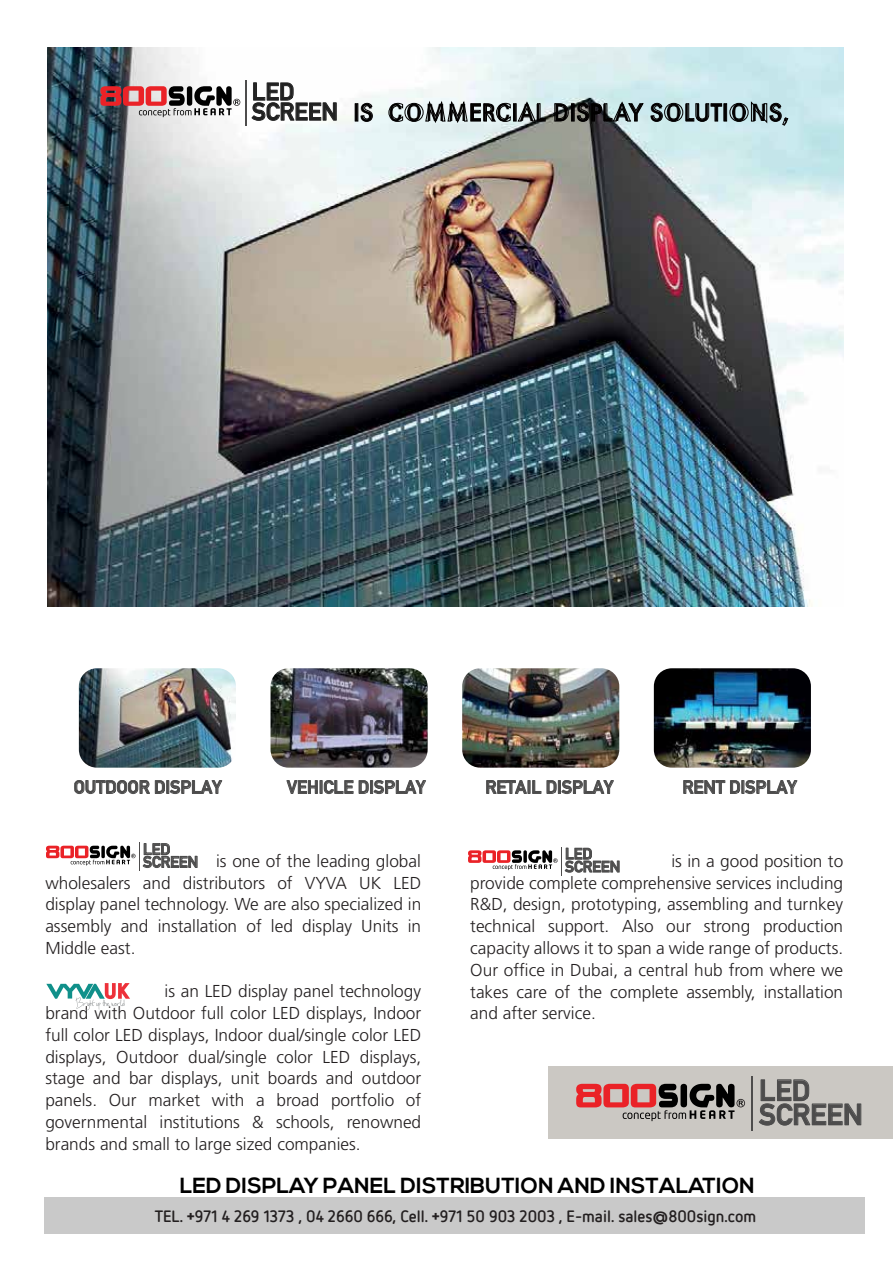
<style>
.page{position:relative;width:893px;height:1263px;background:#fff}
.page>*{position:absolute;margin:0;border:0;box-sizing:border-box;transform-origin:0 0}
.t1{font:29.4px/24.2px "Alte DIN1451 Mittelschriftgepraegt";color:#4d4c4c}
.t2{font:24.3px/20.1px "Alte DIN1451 Mittelschriftgepraegt";color:#212121}
.t3{font:23.1px "Helvetica LTMM 201 1000";letter-spacing:.105em;color:#020000}
.t4{font:700 21.75px "Nexa";color:#000}
.t5{font:18px "Alte DIN1451 Mittelschriftgepraegt";color:#4d4c4c}
.t6{font:300 17.25px/21.8px "Frutiger";color:#231f20;text-align:justify}
.t7{font:700 16.5px "Netto OT";color:#231f20}
.t8{font:15.6px/12.9px "Alte DIN1451 Mittelschriftgepraegt";color:#4d4c4c}
.s1{font-family:"Helvetica LTMM 201 933"}
.s2{font-family:"Helvetica LTMM 201 867"}
.s3{font-family:"Helvetica LTMM 134 600"}
.s4{font-family:"Helvetica LTMM 201 800"}
.s5{font-family:"Helvetica LTMM 201 734"}
.s6{font-family:"Nexa"}
</style>
<div class="page">
<svg style="left:74px;top:780px;width:148px;height:15px"></svg>
<svg style="left:683px;top:780px;width:114px;height:15px"></svg>
<svg style="left:486px;top:780px;width:128px;height:14px"></svg>
<svg style="left:286px;top:780px;width:140px;height:15px"></svg>
<img style="left:79px;top:668px;width:157px;height:100px">
<img style="left:654px;top:668px;width:157px;height:100px">
<img style="left:462px;top:668px;width:157px;height:100px">
<img style="left:271px;top:668px;width:157px;height:100px">
<img style="left:48px;top:48px;width:795px;height:559px">
<svg style="left:46px;top:842px;width:152px;height:29px"></svg>
<svg style="left:468px;top:847px;width:152px;height:28px"></svg>
<svg style="left:46px;top:983px;width:84px;height:27px"></svg>
<div style="left:548px;top:1066px;width:345px;height:73px;background:#cbc8c3"></div>
<svg style="left:576px;top:1084px;width:169px;height:37px"></svg>
<hr style="left:751px;top:1077px;width:1px;height:54px;background:#4d4c4c">
<svg style="left:759px;top:1079px;width:103px;height:47px"></svg>
<svg style="left:360px;top:103px;width:13px;height:19px"></svg>
<svg style="left:388px;top:100px;width:123px;height:24px"></svg>
<div style="left:513px;top:103px;width:4px;height:18px;border:1px solid #020000"></div>
<svg style="left:517px;top:101px;width:29px;height:21px"></svg>
<svg style="left:554px;top:103px;width:15px;height:19px"></svg>
<div style="left:571px;top:103px;width:4px;height:18px;border:1px solid #020000"></div>
<svg style="left:577px;top:101px;width:67px;height:21px"></svg>
<svg style="left:650px;top:103px;width:72px;height:19px"></svg>
<div style="left:724px;top:103px;width:3px;height:18px;border:1px solid #020000"></div>
<svg style="left:729px;top:101px;width:60px;height:25px"></svg>
<svg style="left:100px;top:86px;width:140px;height:31px"></svg>
<hr style="left:245px;top:80px;width:1px;height:45px;background:#4d4c4c">
<svg style="left:251px;top:82px;width:86px;height:43px"></svg>
<div style="left:44px;top:1198px;width:820px;height:36px;background:#c9c9c9"></div>
<h2 class="t2" style="left:252px;top:82px;width:88px">LED<br>SCREEN</h2>
<h3 class="t3" style="left:353px;top:100px;width:437px"><span class="s1">I</span>S CO MME<span class="s2">R</span>C<span class="s1">I</span>A<span class="s3">L</span> D<span class="s1">I</span>S<span class="s4">P</span><span class="s3">L</span>AY SO<span class="s3">L</span>U<span class="s5">T</span><span class="s1">I</span>O NS<span class="s2">,</span></h3>
<p class="t5" style="left:74px;top:776px;width:149px">OUTDOOR DISPLAY</p>
<p class="t5" style="left:287px;top:776px;width:140px">VEHICLE DISPLAY</p>
<p class="t5" style="left:485px;top:776px;width:129px">RETAIL DISPLAY</p>
<p class="t5" style="left:682px;top:776px;width:116px">RENT DISPLAY</p>
<p class="t8" style="left:143px;top:843px;width:57px">LED<br>SCREEN</p>
<p class="t8" style="left:565px;top:847px;width:57px">LED<br>SCREEN</p>
<p class="t6" style="left:45px;top:850px;width:377px;text-indent:171px">is one of the leading global wholesalers and distributors of VYVA UK LED display panel technology. We are also specialized in assembly and installation of led display Units in Middle east.</p>
<p class="t6" style="left:45px;top:980px;width:377px;text-indent:119px">is an LED display panel technology brand with Outdoor full color LED displays, Indoor full color LED displays, Indoor dual/single color LED displays, Outdoor dual/single color LED displays, stage and bar displays, unit boards and outdoor panels. Our market with a broad portfolio of governmental institutions &amp; schools, renowned brands and small to large sized companies.</p>
<p class="t6" style="left:470px;top:850px;width:374px;text-indent:201px">is in a good position to provide complete comprehensive services including R&amp;D, design, prototyping, assembling and turnkey technical support. Also our strong production capacity allows it to span a wide range of products.<br>Our office in Dubai, a central hub from where we takes care of the complete assembly, installation and after service.</p>
<h1 class="t1" style="left:759px;top:1078px;width:106px">LED<br>SCREEN</h1>
<p class="t4" style="left:180px;top:1173px;width:577px">LED DISPLAY PANEL DISTRIBUTION AND INSTALATION</p>
<p class="t7" style="left:155px;top:1210px;width:603px">TEL. <span class="s6">+</span>971 4 269 1373 , 04 2660 666, Cell. <span class="s6">+</span>971 50 903 2003 , E-mail. sales<span class="s6">@</span>800sign.com</p>
</div>
